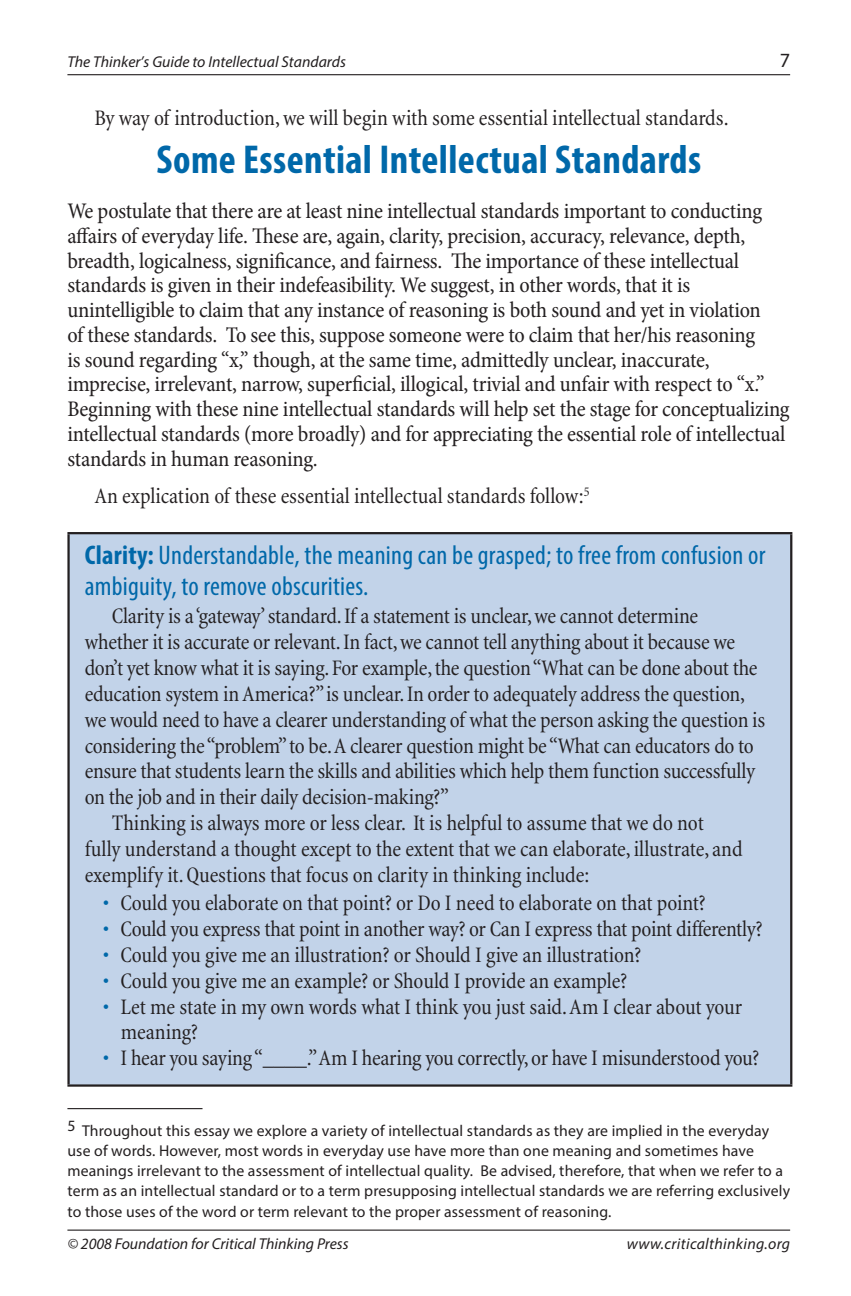
<style>
.page{position:relative;width:851px;height:1296px;background:#fff}
.page>*{position:absolute;margin:0;border:0;box-sizing:border-box;transform-origin:0 0}
.t1{font:700 condensed 40.5px "Myriad Pro";letter-spacing:.01em;color:#0068a9}
.t2{font:condensed 27px/31.5px "Myriad Pro";letter-spacing:.01em;color:#0068a9}
.t3{font:condensed 22.5px/25.9px "Minion";letter-spacing:-.01em;color:#231f20}
.t4{font:condensed 22.5px/24.8px "Minion Pro";letter-spacing:-.01em;color:#231f20}
.t5{font:20.25px "Myriad Pro";color:#231f20}
.t6{font:15.75px/20.2px "Myriad Pro";letter-spacing:.01em;color:#231f20}
.t7{font:italic 15.75px "Myriad Pro";color:#231f20}
.t8{font:italic 15.75px "Myriad Pro";letter-spacing:.02em;color:#231f20}
.s1{font-weight:700}
.s2{color:#0068a9}
</style>
<div class="page">
<hr style="left:67px;top:1230px;width:723px;height:1px;background:#231f20">
<hr style="left:67px;top:74px;width:723px;height:1px;background:#231f20">
<div style="left:69px;top:533px;width:722px;height:553px;background:#c2d3e9"></div>
<hr style="left:67px;top:532px;width:725px;height:2px;background:#231f20">
<hr style="left:67px;top:534px;width:3px;height:550px;background:#231f20">
<hr style="left:790px;top:534px;width:2px;height:550px;background:#231f20">
<hr style="left:67px;top:1084px;width:725px;height:3px;background:#231f20">
<hr style="left:67px;top:1108px;width:135px;height:1px;background:#231f20">
<p class="t7" style="left:67px;top:52px;width:280px">The Thinker’s Guide to Intellectual Standards</p>
<p class="t5" style="left:779px;top:48px;width:12px">7</p>
<p class="t3" style="left:94px;top:105px;width:635px">By way of introduction, we will begin with some essential intellectual standards.</p>
<h1 class="t1" style="left:156px;top:134px;width:546px">Some Essential Intellectual Standards</h1>
<p class="t4" style="left:67px;top:199px;width:723px">We postulate that there are at least nine intellectual standards important to conducting affairs of everyday life. These are, again, clarity, precision, accuracy, relevance, depth, breadth, logicalness, significance, and fairness. The importance of these intellectual standards is given in their indefeasibility. We suggest, in other words, that it is unintelligible to claim that any instance of reasoning is both sound and yet in violation<br>of these standards. To see this, suppose someone were to claim that her/his reasoning<br>is sound regarding “x,” though, at the same time, admittedly unclear, inaccurate, imprecise, irrelevant, narrow, superficial, illogical, trivial and unfair with respect to “x.” Beginning with these nine intellectual standards will help set the stage for conceptualizing intellectual standards (more broadly) and for appreciating the essential role of intellectual standards in human reasoning.</p>
<p class="t3" style="left:94px;top:483px;width:496px">An explication of these essential intellectual standards follow:<sup>5</sup></p>
<p class="t2" style="left:85px;top:539px;width:682px"><span class="s1">Clarity:</span> Understandable, the meaning can be grasped; to free from confusion or ambiguity, to remove obscurities.</p>
<p class="t3" style="left:112px;top:604px;width:588px">Clarity is a ‘gateway’ standard. If a statement is unclear, we cannot determine</p>
<p class="t3" style="left:85px;top:630px;width:651px">whether it is accurate or relevant. In fact, we cannot tell anything about it because we</p>
<p class="t3" style="left:85px;top:655px;width:674px">don’t yet know what it is saying. For example, the question “What can be done about the</p>
<p class="t3" style="left:85px;top:681px;width:661px">education system in America?” is unclear. In order to adequately address the question,</p>
<p class="t3" style="left:85px;top:707px;width:682px">we would need to have a clearer understanding of what the person asking the question is</p>
<p class="t3" style="left:85px;top:733px;width:670px">considering the “problem” to be. A clearer question might be “What can educators do to</p>
<p class="t3" style="left:85px;top:759px;width:672px">ensure that students learn the skills and abilities which help them function successfully</p>
<p class="t3" style="left:85px;top:785px;width:365px">on the job and in their daily decision-making?”</p>
<p class="t3" style="left:112px;top:811px;width:593px">Thinking is always more or less clear. It is helpful to assume that we do not</p>
<p class="t3" style="left:85px;top:837px;width:659px">fully understand a thought except to the extent that we can elaborate, illustrate, and</p>
<p class="t3" style="left:85px;top:862px;width:506px">exemplify it. Questions that focus on clarity in thinking include:</p>
<p class="t3" style="left:103px;top:891px;width:604px"><span class="s2">•</span> Could you elaborate on that point? or Do I need to elaborate on that point?</p>
<p class="t3" style="left:103px;top:916px;width:661px"><span class="s2">•</span> Could you express that point in another way? or Can I express that point differently?</p>
<p class="t3" style="left:103px;top:942px;width:540px"><span class="s2">•</span> Could you give me an illustration? or Should I give an illustration?</p>
<p class="t3" style="left:103px;top:968px;width:526px"><span class="s2">•</span> Could you give me an example? or Should I provide an example?</p>
<p class="t3" style="left:121px;top:994px;width:623px;text-indent:-18px"><span class="s2">•</span> Let me state in my own words what I think you just said. Am I clear about your meaning?</p>
<p class="t3" style="left:103px;top:1046px;width:658px"><span class="s2">•</span> I hear you saying “____.” Am I hearing you correctly, or have I misunderstood you?</p>
<p class="t6" style="left:67px;top:1120px;width:724px">5 Throughout this essay we explore a variety of intellectual standards as they are implied in the everyday use of words. However, most words in everyday use have more than one meaning and sometimes have meanings irrelevant to the assessment of intellectual quality. Be advised, therefore, that when we refer to a term as an intellectual standard or to a term presupposing intellectual standards we are referring exclusively to those uses of the word or term relevant to the proper assessment of reasoning.</p>
<p class="t7" style="left:67px;top:1234px;width:283px">© 2008 Foundation for Critical Thinking Press</p>
<p class="t8" style="left:626px;top:1234px;width:165px">www.criticalthinking.org</p>
</div>
